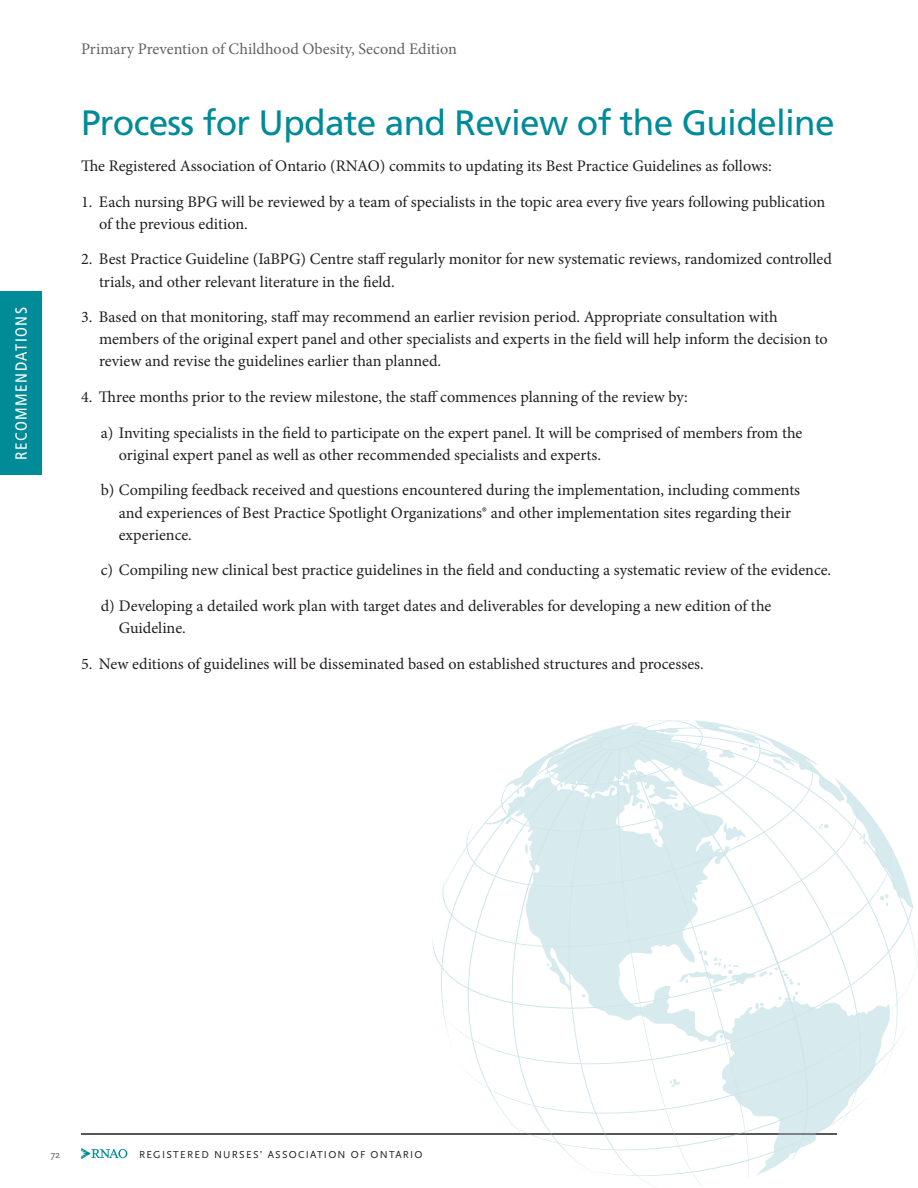
<style>
.page{position:relative;width:918px;height:1188px;background:#fff}
.page>*{position:absolute;margin:0;border:0;box-sizing:border-box;transform-origin:0 0}
.MAIN_BLUE_HEADS{font:35.25px "Frutiger";letter-spacing:-.02em;color:#008b98}
.MAIN_BODY_COPY{font:16.2px/22.2px "Minion Pro";color:#231f20}
.t1{font:16.2px "Minion Pro";color:#636366}
.t2{font:condensed 16.2px "Frutiger";letter-spacing:.09em;color:#fff}
.t3{font:10.5px "Scala Sans";letter-spacing:.12em;color:#231f20}
.t4{font:10.5px "Scala Sans";color:#636366}
</style>
<div class="page">
<svg style="left:81px;top:1148px;width:46px;height:11px"></svg>
<div style="left:0;top:292px;width:42px;height:183px;background:#008b98"></div>
<svg style="left:432px;top:720px;width:486px;height:467px"></svg>
<hr style="left:81px;top:1134px;width:756px;height:1px;background:#231f20">
<p class="t2" style="left:12px;top:460px;width:154px;rotate:-90deg">RECOMMENDATIONS</p>
<p class="t1" style="left:81px;top:38px;width:378px">Primary Prevention of Childhood Obesity, Second Edition</p>
<p class="MAIN_BLUE_HEADS" style="left:81px;top:102px;width:755px">Process for Update and Review of the Guideline</p>
<p class="MAIN_BODY_COPY" style="left:81px;top:155px;width:692px">The Registered Association of Ontario (RNAO) commits to updating its Best Practice Guidelines as follows:</p>
<p class="MAIN_BODY_COPY" style="left:99px;top:190px;width:728px;text-indent:-18px">1. Each nursing BPG will be reviewed by a team of specialists in the topic area every five years following publication of the previous edition.</p>
<p class="MAIN_BODY_COPY" style="left:99px;top:248px;width:735px;text-indent:-18px">2. Best Practice Guideline (IaBPG) Centre staff regularly monitor for new systematic reviews, randomized controlled trials, and other relevant literature in the field.</p>
<p class="MAIN_BODY_COPY" style="left:99px;top:306px;width:730px;text-indent:-18px">3. Based on that monitoring, staff may recommend an earlier revision period. Appropriate consultation with members of the original expert panel and other specialists and experts in the field will help inform the decision to review and revise the guidelines earlier than planned.</p>
<p class="MAIN_BODY_COPY" style="left:81px;top:386px;width:608px">4. Three months prior to the review milestone, the staff commences planning of the review by:</p>
<p class="MAIN_BODY_COPY" style="left:119px;top:421px;width:685px;text-indent:-18px">a) Inviting specialists in the field to participate on the expert panel. It will be comprised of members from the original expert panel as well as other recommended specialists and experts.</p>
<p class="MAIN_BODY_COPY" style="left:119px;top:479px;width:683px;text-indent:-18px">b) Compiling feedback received and questions encountered during the implementation, including comments and experiences of Best Practice Spotlight Organizations® and other implementation sites regarding their experience.</p>
<p class="MAIN_BODY_COPY" style="left:101px;top:559px;width:732px">c) Compiling new clinical best practice guidelines in the field and conducting a systematic review of the evidence.</p>
<p class="MAIN_BODY_COPY" style="left:119px;top:595px;width:654px;text-indent:-18px">d) Developing a detailed work plan with target dates and deliverables for developing a new edition of the<br>Guideline.</p>
<p class="MAIN_BODY_COPY" style="left:81px;top:652px;width:624px">5. New editions of guidelines will be disseminated based on established structures and processes.</p>
<p class="t4" style="left:51px;top:1149px;width:11px">72</p>
<p class="t3" style="left:139px;top:1149px;width:285px">REGISTERED NURSES’ ASSOCIATION OF ONTARIO</p>
</div>
